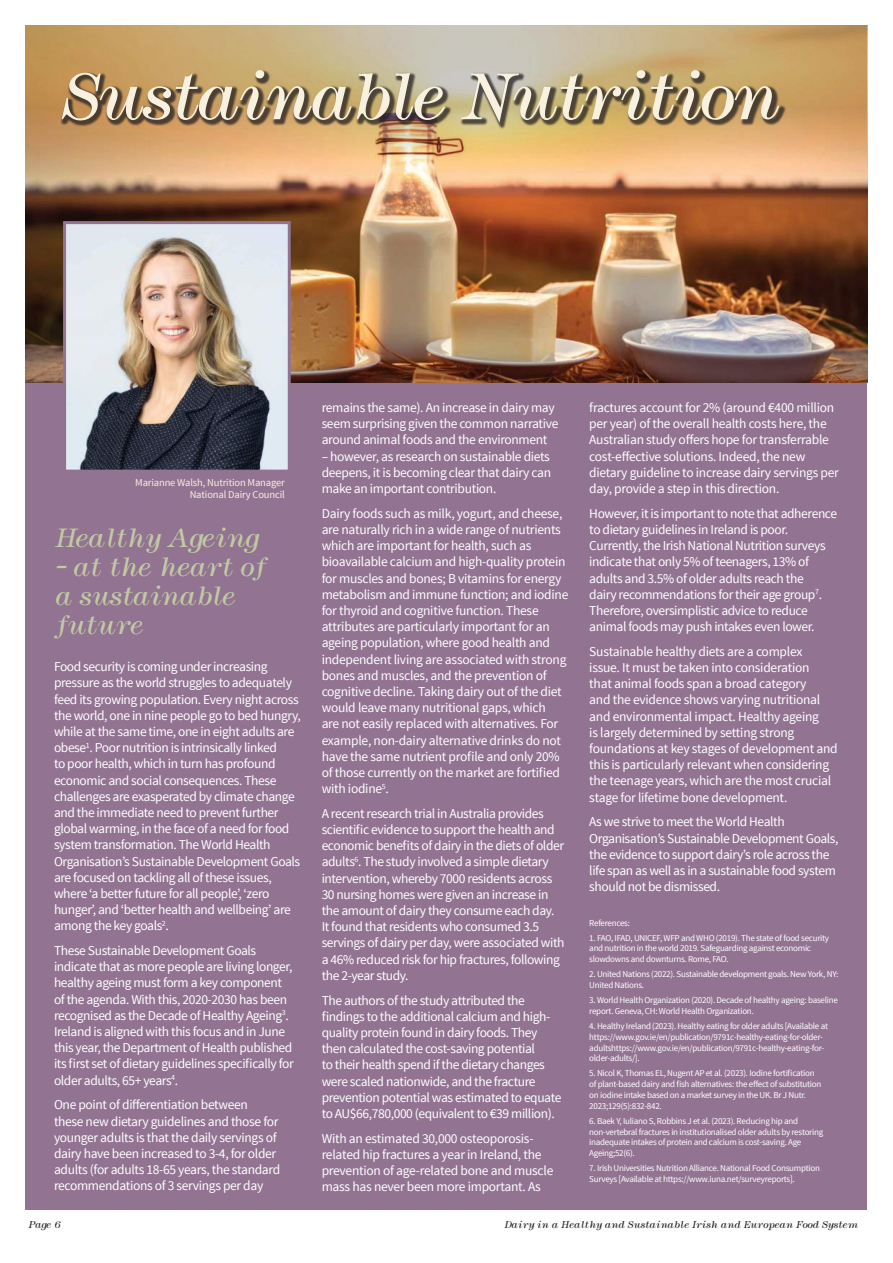
<style>
.page{position:relative;width:893px;height:1263px;background:#fff}
.page>*{position:absolute;margin:0;border:0;box-sizing:border-box;transform-origin:0 0}
.t1{font:italic 300 60px "Modern";letter-spacing:-.05em;color:#f8f1e0}
.t2{font:italic 300 24px/28.8px "Modern";letter-spacing:-.03em;color:#c1caa2}
.t3{font:13.5px/16.2px "Source Sans Pro";letter-spacing:-.03em;color:#fff}
.t4{font:10.5px/12.6px "Source Sans Pro";letter-spacing:-.015em;color:#f8f1e0;text-align:right}
.t5{font:9px/10.8px "Source Sans Pro";letter-spacing:-.03em;color:#fff}
.t6{font:italic 300 9px "Modern";letter-spacing:-.01em;color:#221f1f}
</style>
<div class="page">
<div style="left:26px;top:27px;width:841px;height:1182px;background:#927392"></div>
<img style="left:26px;top:216px;width:841px;height:167px">
<img style="left:26px;top:26px;width:841px;height:190px">
<img style="left:67px;top:225px;width:220px;height:244px">
<div style="left:63px;top:221px;width:228px;height:252px;border:3px solid #927392"></div>
<div style="left:60px;top:70px;width:727px;height:60px;background:#221f1f;opacity:.75"></div>
<h1 class="t1" style="left:60px;top:67px;width:720px">Sustainable Nutrition</h1>
<p class="t4" style="left:135px;top:476px;width:151px">Marianne Walsh, Nutrition Manager<br>National Dairy Council</p>
<h2 class="t2" style="left:54px;top:525px;width:205px">Healthy Ageing</h2>
<h2 class="t2" style="left:54px;top:554px;width:212px">– at the heart of a sustainable future</h2>
<p class="t3" style="left:54px;top:659px;width:248px">Food security is coming under increasing pressure as the world struggles to adequately feed its growing population. Every night across the world, one in nine people go to bed hungry, while at the same time, one in eight adults are obese<sup>1</sup>. Poor nutrition is intrinsically linked<br>to poor health, which in turn has profound economic and social consequences. These challenges are exasperated by climate change and the immediate need to prevent further global warming, in the face of a need for food system transformation. The World Health Organisation’s Sustainable Development Goals are focused on tackling all of these issues, where ‘a better future for all people’, ‘zero hunger’, and ‘better health and wellbeing’ are among the key goals<sup>2</sup>.</p>
<p class="t3" style="left:54px;top:943px;width:241px">These Sustainable Development Goals indicate that as more people are living longer, healthy ageing must form a key component of the agenda. With this, 2020-2030 has been recognised as the Decade of Healthy Ageing<sup>3</sup>.<br>Ireland is aligned with this focus and in June this year, the Department of Health published its 昀椀rst set of dietary guidelines speci昀椀cally for older adults, 65+ years<sup>4</sup>.</p>
<p class="t3" style="left:54px;top:1097px;width:228px">One point of di昀昀erentiation between these new dietary guidelines and those for younger adults is that the daily servings of dairy have been increased to 3-4, for older adults (for adults 18-65 years, the standard recommendations of 3 servings per day</p>
<p class="t3" style="left:322px;top:400px;width:238px">remains the same). An increase in dairy may seem surprising given the common narrative around animal foods and the environment</p>
<p class="t3" style="left:322px;top:449px;width:231px;text-align:justify">– however, as research on sustainable diets deepens, it is becoming clear that dairy can make an important contribution.</p>
<p class="t3" style="left:322px;top:506px;width:248px">Dairy foods such as milk, yogurt, and cheese, are naturally rich in a wide range of nutrients which are important for health, such as bioavailable calcium and high-quality protein for muscles and bones; B vitamins for energy metabolism and immune function; and iodine for thyroid and cognitive function. These attributes are particularly important for an ageing population, where good health and independent living are associated with strong bones and muscles, and the prevention of cognitive decline. Taking dairy out of the diet would leave many nutritional gaps, which<br>are not easily replaced with alternatives. For example, non-dairy alternative drinks do not have the same nutrient pro昀椀le and only 20% of those currently on the market are forti昀椀ed with iodine<sup>5</sup>.</p>
<p class="t3" style="left:322px;top:806px;width:244px">A recent research trial in Australia provides scienti昀椀c evidence to support the health and economic bene昀椀ts of dairy in the diets of older adults<sup>6</sup>. The study involved a simple dietary intervention, whereby 7000 residents across 30 nursing homes were given an increase in the amount of dairy they consume each day.<br>It found that residents who consumed 3.5 servings of dairy per day, were associated with a 46% reduced risk for hip fractures, following the 2-year study.</p>
<p class="t3" style="left:322px;top:993px;width:241px">The authors of the study attributed the<br>昀椀ndings to the additional calcium and high&shy;quality protein found in dairy foods. They then calculated the cost-saving potential<br>to their health spend if the dietary changes were scaled nationwide, and the fracture prevention potential was estimated to equate to AU$66,780,000 (equivalent to €39 million).</p>
<p class="t3" style="left:322px;top:1131px;width:233px">With an estimated 30,000 osteoporosis&shy;related hip fractures a year in Ireland, the prevention of age-related bone and muscle mass has never been more important. As</p>
<p class="t3" style="left:589px;top:400px;width:251px">fractures account for 2% (around €400 million per year) of the overall health costs here, the Australian study o昀昀ers hope for transferrable cost-e昀昀ective solutions. Indeed, the new dietary guideline to increase dairy servings per day, provide a step in this direction.</p>
<p class="t3" style="left:589px;top:506px;width:249px">However, it is important to note that adherence to dietary guidelines in Ireland is poor.<br>Currently, the Irish National Nutrition surveys indicate that only 5% of teenagers, 13% of adults and 3.5% of older adults reach the<br>dairy recommendations for their age group<sup>7</sup>.<br>Therefore, oversimplistic advice to reduce animal foods may push intakes even lower.</p>
<p class="t3" style="left:589px;top:644px;width:250px">Sustainable healthy diets are a complex<br>issue. It must be taken into consideration<br>that animal foods span a broad category<br>and the evidence shows varying nutritional and environmental impact. Healthy ageing<br>is largely determined by setting strong foundations at key stages of development and this is particularly relevant when considering the teenage years, which are the most crucial stage for lifetime bone development.</p>
<p class="t3" style="left:589px;top:815px;width:251px">As we strive to meet the World Health Organisation’s Sustainable Development Goals, the evidence to support dairy’s role across the life span as well as in a sustainable food system should not be dismissed.</p>
<p class="t5" style="left:589px;top:918px;width:42px">References:</p>
<p class="t5" style="left:589px;top:933px;width:241px">1. FAO, IFAD, UNICEF, WFP and WHO (2019). The state of food security and nutrition in the world 2019. Safeguarding against economic slowdowns and downturns. Rome, FAO.</p>
<p class="t5" style="left:589px;top:969px;width:251px">2. United Nations (2022). Sustainable development goals. New York, NY:<br>United Nations.</p>
<p class="t5" style="left:589px;top:995px;width:250px">3. World Health Organization (2020). Decade of healthy ageing: baseline report. Geneva, CH: World Health Organization.</p>
<p class="t5" style="left:589px;top:1021px;width:240px">4. Healthy Ireland (2023). Healthy eating for older adults [Available at https://www.gov.ie/en/publication/9791c-healthy-eating-for-older&shy;adultshttps://www.gov.ie/en/publication/9791c-healthy-eating-for&shy;older-adults/].</p>
<p class="t5" style="left:589px;top:1068px;width:233px">5. Nicol K, Thomas EL, Nugent AP et al. (2023). Iodine forti昀椀cation of plant-based dairy and 昀椀sh alternatives: the e昀昀ect of substitution on iodine intake based on a market survey in the UK. Br J Nutr.<br>2023;129(5):832-842.</p>
<p class="t5" style="left:589px;top:1116px;width:235px">6. Baek Y, Iuliano S, Robbins J et al. (2023). Reducing hip and non-vertebral fractures in institutionalised older adults by restoring inadequate intakes of protein and calcium is cost-saving. Age Ageing;52(6).</p>
<p class="t5" style="left:589px;top:1163px;width:232px">7. Irish Universities Nutrition Alliance. National Food Consumption<br>Surveys [Available at https://www.iuna.net/surveyreports].</p>
<p class="t6" style="left:28px;top:1220px;width:33px">Page 6</p>
<p class="t6" style="left:504px;top:1220px;width:355px">Dairy in a Healthy and Sustainable Irish and European Food System</p>
</div>
